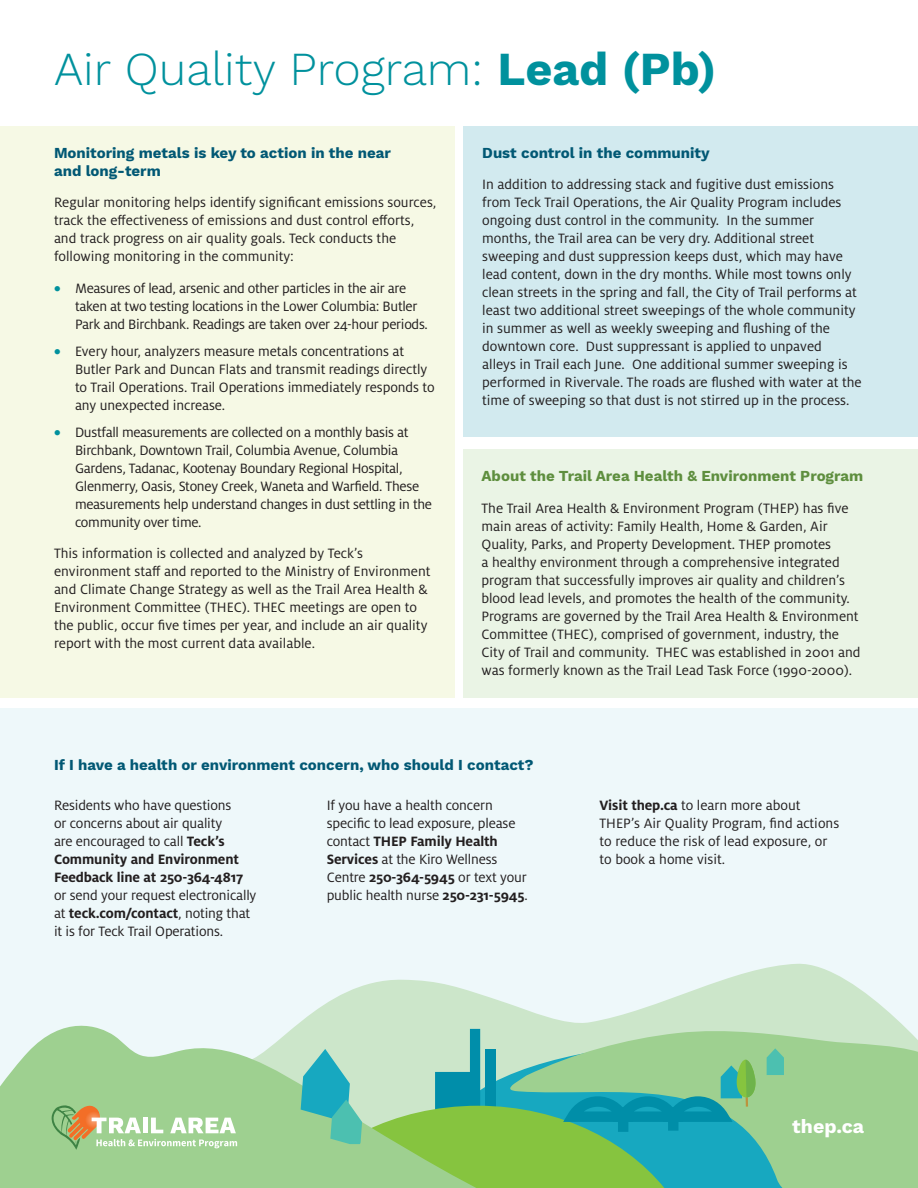
<style>
.page{position:relative;width:918px;height:1188px;background:#fff}
.page>*{position:absolute;margin:0;border:0;box-sizing:border-box;transform-origin:0 0}
.t1{font:300 46.5px "Work Sans";color:#00919d}
.t2{font:700 19.5px "Work Sans";color:#fff}
.t3{font:15px/18px "Milo OT";color:#231f20}
.t4{font:15px/18px "Milo OT";letter-spacing:-.02em;color:#231f20}
.t5{font:700 15px/18px "Work Sans";color:#015874}
.t6{font:700 15px "Work Sans";color:#5e8e3e}
.s1{font-weight:700}
.s2{font-weight:700;color:#00919d}
</style>
<div class="page">
<div style="left:0;top:709px;width:918px;height:479px;background:#eef8fa"></div>
<svg style="left:311px;top:963px;width:595px;height:65px"></svg>
<svg style="left:0;top:1014px;width:511px;height:174px;fill:#9ed090"></svg>
<svg style="left:508px;top:1028px;width:410px;height:160px;background:#9ed197"></svg>
<svg style="left:283px;top:1029px;width:473px;height:159px;background:#7bc596"></svg>
<svg style="left:767px;top:1048px;width:17px;height:27px"></svg>
<div style="left:0;top:126px;width:454px;height:572px;background:#f6f9e5"></div>
<div style="left:464px;top:126px;width:454px;height:310px;background:#d2eaef"></div>
<div style="left:464px;top:449px;width:454px;height:249px;background:#eaf4e5"></div>
<svg style="left:51px;top:1105px;width:186px;height:45px;background:#b5d09d"></svg>
<h1 class="t1" style="left:54px;top:41px;width:664px">Air Quality Program: <span class="s1">Lead (Pb)</span></h1>
<p class="t5" style="left:54px;top:145px;width:339px">Monitoring metals is key to action in the near and long-term</p>
<p class="t3" style="left:54px;top:194px;width:384px">Regular monitoring helps identify significant emissions sources, track the effectiveness of emissions and dust control efforts, and track progress on air quality goals. Teck conducts the following monitoring in the community:</p>
<p class="t4" style="left:75px;top:279px;width:354px;text-indent:-21px"><span class="s2">•</span> Measures of lead, arsenic and other particles in the air are taken at two testing locations in the Lower Columbia: Butler<br>Park and Birchbank. Readings are taken over 24-hour periods.</p>
<p class="t3" style="left:75px;top:342px;width:361px;text-indent:-21px"><span class="s2">•</span> Every hour, analyzers measure metals concentrations at Butler Park and Duncan Flats and transmit readings directly to Trail Operations. Trail Operations immediately responds to any unexpected increase.</p>
<p class="t4" style="left:75px;top:423px;width:359px;text-indent:-21px"><span class="s2">•</span> Dustfall measurements are collected on a monthly basis at Birchbank, Downtown Trail, Columbia Avenue, Columbia Gardens, Tadanac, Kootenay Boundary Regional Hospital, Glenmerry, Oasis, Stoney Creek, Waneta and Warfield. These measurements help understand changes in dust settling in the community over time.</p>
<p class="t3" style="left:54px;top:545px;width:378px">This information is collected and analyzed by Teck’s environment staff and reported to the Ministry of Environment and Climate Change Strategy as well as the Trail Area Health &amp; Environment Committee (THEC). THEC meetings are open to the public, occur five times per year, and include an air quality report with the most current data available.</p>
<p class="t5" style="left:482px;top:145px;width:229px">Dust control in the community</p>
<p class="t3" style="left:482px;top:176px;width:381px">In addition to addressing stack and fugitive dust emissions from Teck Trail Operations, the Air Quality Program includes ongoing dust control in the community. In the summer months, the Trail area can be very dry. Additional street sweeping and dust suppression keeps dust, which may have lead content, down in the dry months. While most towns only clean streets in the spring and fall, the City of Trail performs at least two additional street sweepings of the whole community in summer as well as weekly sweeping and flushing of the downtown core. Dust suppressant is applied to unpaved<br>alleys in Trail each June. One additional summer sweeping is performed in Rivervale. The roads are flushed with water at the time of sweeping so that dust is not stirred up in the process.</p>
<p class="t6" style="left:482px;top:467px;width:383px">About the Trail Area Health &amp; Environment Program</p>
<p class="t3" style="left:482px;top:499px;width:381px">The Trail Area Health &amp; Environment Program (THEP) has five main areas of activity: Family Health, Home &amp; Garden, Air Quality, Parks, and Property Development. THEP promotes<br>a healthy environment through a comprehensive integrated program that successfully improves air quality and children’s blood lead levels, and promotes the health of the community.<br>Programs are governed by the Trail Area Health &amp; Environment Committee (THEC), comprised of government, industry, the City of Trail and community. THEC was established in 2001 and was formerly known as the Trail Lead Task Force (1990-2000).</p>
<p class="t5" style="left:54px;top:756px;width:481px">If I have a health or environment concern, who should I contact?</p>
<p class="t3" style="left:54px;top:797px;width:191px">Residents who have questions or concerns about air quality are encouraged to call <span class="s1">Teck’s<br>Community and Environment<br>Feedback line at 250-364-4817</span></p>
<p class="t3" style="left:54px;top:887px;width:204px">or send your request electronically at <span class="s1">teck.com/contact</span>, noting that it is for Teck Trail Operations.</p>
<p class="t3" style="left:327px;top:797px;width:203px">If you have a health concern specific to lead exposure, please contact <span class="s1">THEP Family Health<br>Services</span> at the Kiro Wellness<br>Centre <span class="s1">250-364-5945</span> or text your public health nurse <span class="s1">250-231-5945</span>.</p>
<p class="t3" style="left:599px;top:797px;width:241px"><span class="s1">Visit thep.ca</span> to learn more about THEP’s Air Quality Program, find actions to reduce the risk of lead exposure, or to book a home visit.</p>
<h2 class="t2" style="left:792px;top:1115px;width:73px">thep.ca</h2>
</div>
